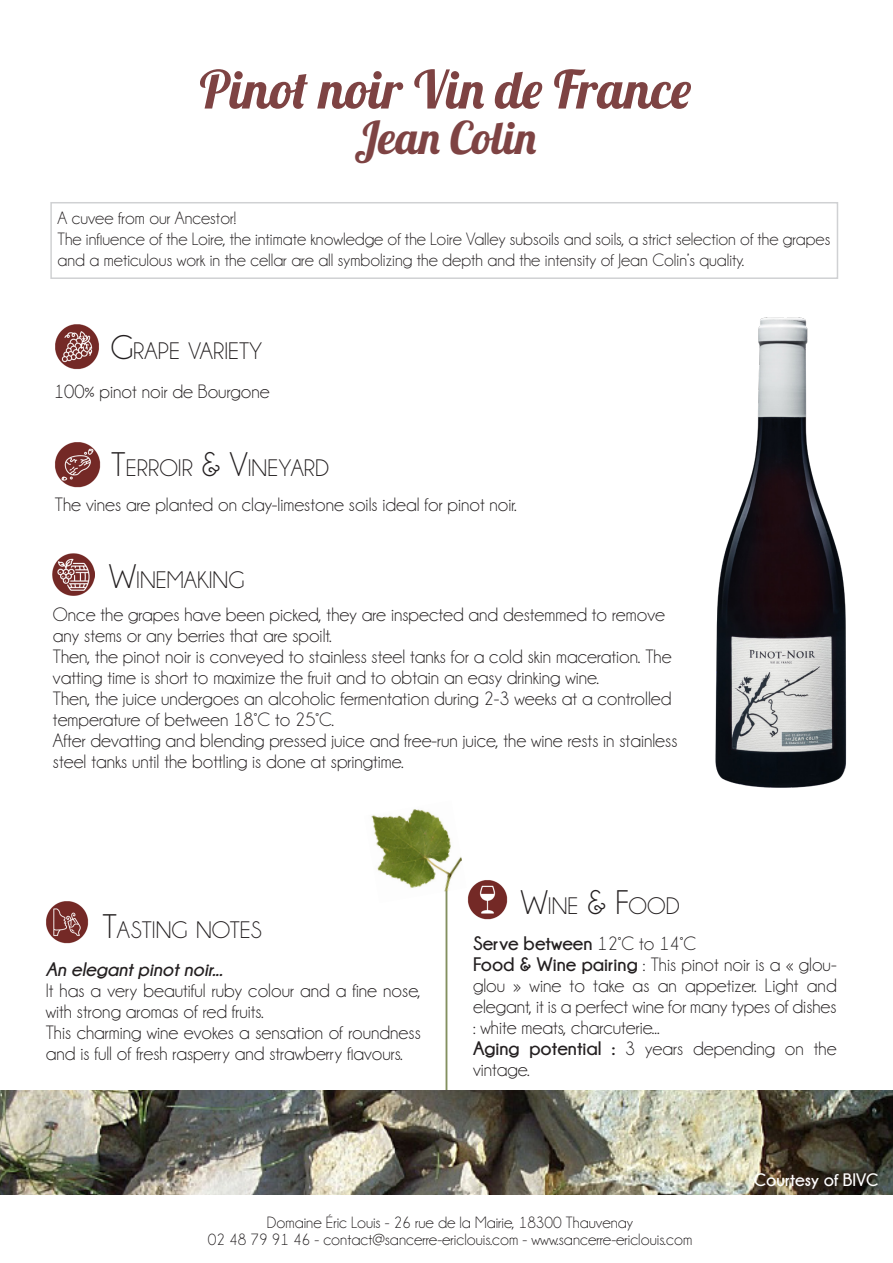
<style>
.page{position:relative;width:893px;height:1263px;background:#fff}
.page>*{position:absolute;margin:0;border:0;box-sizing:border-box;transform-origin:0 0}
.t1{font:52.5px "Lobster 1.4";color:#7e4343}
.t2{font:45px "Lobster 1.4";color:#7e4343}
.t3{font:24.15px "Champagne&Limousines";color:#231f20}
.t4{font:19.5px/21px "Champagne&Limousines";color:#231f20}
.t5{font:700 19.5px "Champagne&Limousines";color:#231f20}
.t6{font:italic 700 19.5px "Champagne&Limousines";color:#231f20}
.t7{font:18px/21px "Champagne&Limousines";color:#231f20}
.t8{font:700 18px "Champagne&Limousines";color:#fff}
.t9{font:16.5px "Champagne&Limousines";color:#231f20}
.s1{font-size:34.5px}
.s2{font-weight:400}
.s3{font-weight:700}
</style>
<div class="page">
<div style="left:50px;top:202px;width:788px;height:77px;border:2px solid #d0d1d3"></div>
<img style="left:715px;top:317px;width:132px;height:471px">
<img style="left:55px;top:442px;width:46px;height:46px">
<img style="left:467px;top:880px;width:40px;height:40px">
<hr style="left:446px;top:833px;width:1px;height:272px;background:#839060">
<img style="left:46px;top:901px;width:42px;height:42px">
<img style="left:53px;top:554px;width:42px;height:42px">
<img style="left:371px;top:809px;width:91px;height:94px">
<img style="left:1px;top:1090px;width:892px;height:104px">
<img style="left:55px;top:324px;width:44px;height:45px">
<p class="t1" style="left:200px;top:56px;width:493px">Pinot noir Vin de France</p>
<p class="t2" style="left:354px;top:109px;width:183px">Jean Colin</p>
<p class="t7" style="left:57px;top:208px;width:180px">A cuvee from our Ancestor!</p>
<p class="t7" style="left:57px;top:229px;width:774px">The influence of the Loire, the intimate knowledge of the Loire Valley subsoils and soils, a strict selection of the grapes and a meticulous work in the cellar are all symbolizing the depth and the intensity of Jean Colin’s quality.</p>
<p class="t3" style="left:110px;top:339px;width:154px"><span class="s1">G</span>RAPE VARIETY</p>
<p class="t4" style="left:54px;top:382px;width:217px">100% pinot noir de Bourgone</p>
<p class="t3" style="left:111px;top:456px;width:219px"><span class="s1">T</span>ERROIR <span class="s1">&amp; V</span>INEYARD</p>
<p class="t4" style="left:55px;top:495px;width:463px">The vines are planted on clay-limestone soils ideal for pinot noir.</p>
<p class="t3" style="left:109px;top:568px;width:137px"><span class="s1">W</span>INEMAKING</p>
<p class="t4" style="left:53px;top:604px;width:614px">Once the grapes have been picked, they are inspected and destemmed to remove any stems or any berries that are spoilt.</p>
<p class="t4" style="left:53px;top:646px;width:620px">Then, the pinot noir is conveyed to stainless steel tanks for a cold skin maceration. The vatting time is short to maximize the fruit and to obtain an easy drinking wine.</p>
<p class="t4" style="left:53px;top:688px;width:620px">Then, the juice undergoes an alcoholic fermentation during 2-3 weeks at a controlled temperature of between 18°C to 25°C.</p>
<p class="t4" style="left:53px;top:730px;width:626px">After devatting and blending pressed juice and free-run juice, the wine rests in stainless steel tanks until the bottling is done at springtime.</p>
<p class="t3" style="left:102px;top:917px;width:161px"><span class="s1">T</span>ASTING NOTES</p>
<p class="t6" style="left:46px;top:959px;width:178px">An elegant pinot noir...</p>
<p class="t4" style="left:46px;top:980px;width:376px">It has a very beautiful ruby colour and a fine nose, with strong aromas of red fruits.</p>
<p class="t4" style="left:46px;top:1022px;width:376px">This charming wine evokes a sensation of roundness and is full of fresh rasperry and strawberry flavours.</p>
<p class="t3" style="left:521px;top:894px;width:160px"><span class="s1">W</span>INE <span class="s1">&amp; F</span>OOD</p>
<p class="t5" style="left:473px;top:932px;width:225px">Serve between <span class="s2">12°C to 14°C</span></p>
<p class="t4" style="left:473px;top:954px;width:365px;text-align:justify"><span class="s3">Food &amp; Wine pairing</span> : This pinot noir is a « glou&shy;glou » wine to take as an appetizer. Light and elegant, it is a perfect wine for many types of dishes : white meats, charcuterie...</p>
<p class="t4" style="left:473px;top:1038px;width:365px"><span class="s3">Aging potential :</span> 3 years depending on the vintage.</p>
<p class="t8" style="left:754px;top:1170px;width:126px">Courtesy of BIVC</p>
<p class="t9" style="left:267px;top:1214px;width:368px">Domaine Éric Louis - 26 rue de la Mairie, 18300 Thauvenay</p>
<p class="t9" style="left:208px;top:1231px;width:486px">02 48 79 91 46 - contact@sancerre-ericlouis.com - www.sancerre-ericlouis.com</p>
</div>
